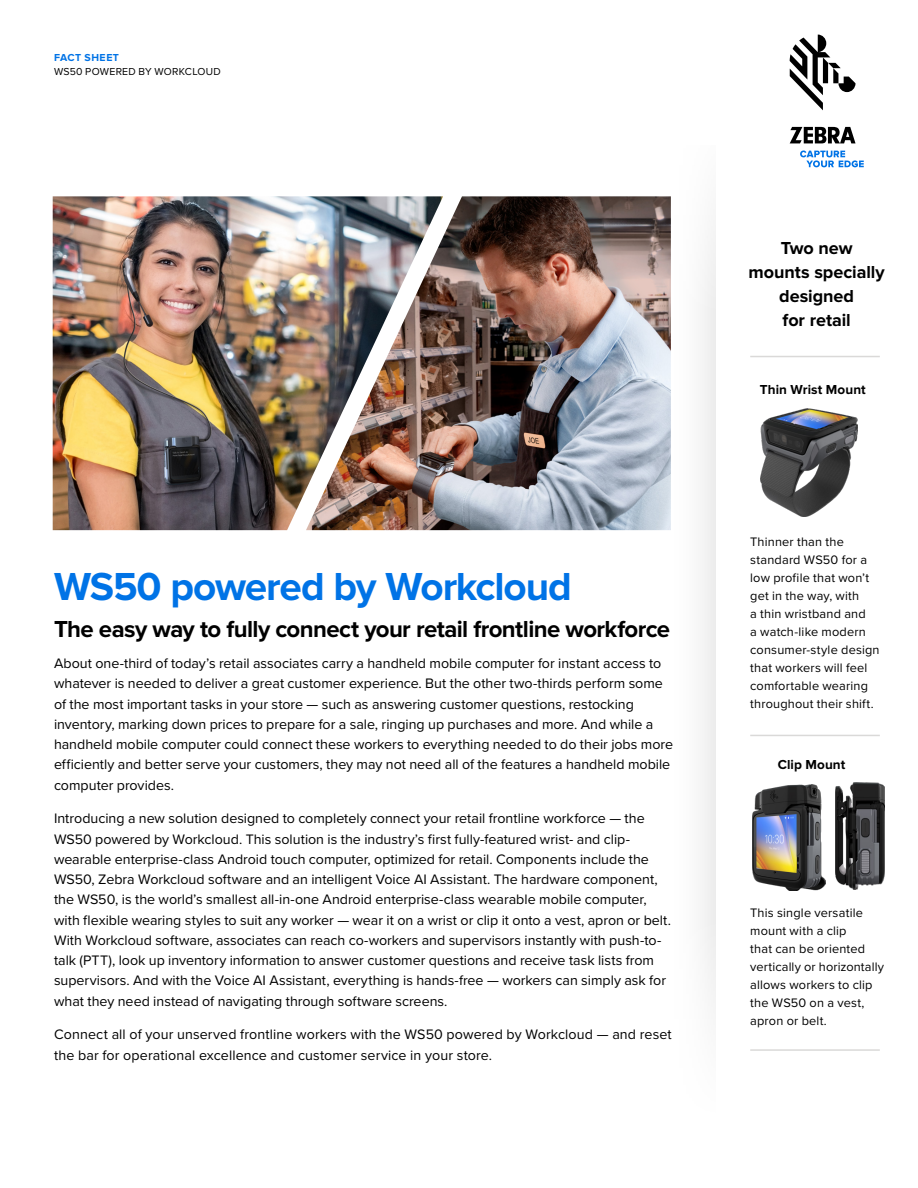
<style>
.page{position:relative;width:918px;height:1188px;background:#fff}
.page>*{position:absolute;margin:0;border:0;box-sizing:border-box;transform-origin:0 0}
.t1{font:700 40.5px "Proxima Nova";letter-spacing:-.03em;color:#0073e6}
.t2{font:700 24px "Proxima Nova";letter-spacing:-.025em;color:#000}
.t3{font:700 18px/24px "Proxima Nova";letter-spacing:-.005em;color:#000;text-align:center}
.t4{font:14.25px/20.2px "Proxima Nova";color:#000}
.t5{font:700 13.5px "Proxima Nova";letter-spacing:.005em;color:#000}
.t6{font:12.75px/18px "Proxima Nova";letter-spacing:.015em;color:#000}
.t7{font:10.5px "Proxima Nova";letter-spacing:.025em;color:#000}
.t8{font:700 10.5px "Proxima Nova";letter-spacing:.05em;color:#0073e6}
</style>
<div class="page">
<svg style="left:790px;top:35px;width:66px;height:75px"></svg>
<svg style="left:790px;top:127px;width:66px;height:16px"></svg>
<svg style="left:800px;top:151px;width:64px;height:16px"></svg>
<img style="left:760px;top:409px;width:98px;height:107px">
<img style="left:752px;top:785px;width:74px;height:106px">
<img style="left:835px;top:782px;width:50px;height:107px">
<hr style="left:750px;top:356px;width:130px;height:1px;background:#dad9d8">
<hr style="left:750px;top:735px;width:130px;height:1px;background:#dad9d8">
<hr style="left:750px;top:1049px;width:130px;height:2px;background:#dad9d8">
<img style="left:53px;top:196px;width:253px;height:334px">
<img style="left:306px;top:196px;width:365px;height:334px">
<p class="t8" style="left:54px;top:51px;width:67px">FACT SHEET</p>
<p class="t7" style="left:54px;top:64px;width:168px">WS50 POWERED BY WORKCLOUD</p>
<h1 class="t1" style="left:54px;top:563px;width:519px">WS50 powered by Workcloud</h1>
<h2 class="t2" style="left:54px;top:616px;width:618px">The easy way to fully connect your retail frontline workforce</h2>
<p class="t4" style="left:54px;top:653px;width:621px">About one-third of today’s retail associates carry a handheld mobile computer for instant access to whatever is needed to deliver a great customer experience. But the other two-thirds perform some of the most important tasks in your store — such as answering customer questions, restocking inventory, marking down prices to prepare for a sale, ringing up purchases and more. And while a handheld mobile computer could connect these workers to everything needed to do their jobs more efficiently and better serve your customers, they may not need all of the features a handheld mobile computer provides.</p>
<p class="t4" style="left:54px;top:808px;width:618px">Introducing a new solution designed to completely connect your retail frontline workforce — the WS50 powered by Workcloud. This solution is the industry’s first fully-featured wrist- and clip&shy;wearable enterprise-class Android touch computer, optimized for retail. Components include the WS50, Zebra Workcloud software and an intelligent Voice AI Assistant. The hardware component, the WS50, is the world’s smallest all-in-one Android enterprise-class wearable mobile computer, with flexible wearing styles to suit any worker — wear it on a wrist or clip it onto a vest, apron or belt.<br>With Workcloud software, associates can reach co-workers and supervisors instantly with push-to&shy;talk (PTT), look up inventory information to answer customer questions and receive task lists from supervisors. And with the Voice AI Assistant, everything is hands-free — workers can simply ask for what they need instead of navigating through software screens.</p>
<p class="t4" style="left:54px;top:1024px;width:619px">Connect all of your unserved frontline workers with the WS50 powered by Workcloud — and reset the bar for operational excellence and customer service in your store.</p>
<p class="t3" style="left:749px;top:236px;width:138px">Two new mounts specially designed<br>for retail</p>
<p class="t5" style="left:760px;top:382px;width:107px">Thin Wrist Mount</p>
<p class="t6" style="left:750px;top:532px;width:131px">Thinner than the standard WS50 for a low profile that won’t get in the way, with<br>a thin wristband and<br>a watch-like modern consumer-style design that workers will feel comfortable wearing throughout their shift.</p>
<p class="t5" style="left:778px;top:757px;width:69px">Clip Mount</p>
<p class="t6" style="left:750px;top:903px;width:135px">This single versatile mount with a clip<br>that can be oriented vertically or horizontally allows workers to clip the WS50 on a vest, apron or belt.</p>
</div>
